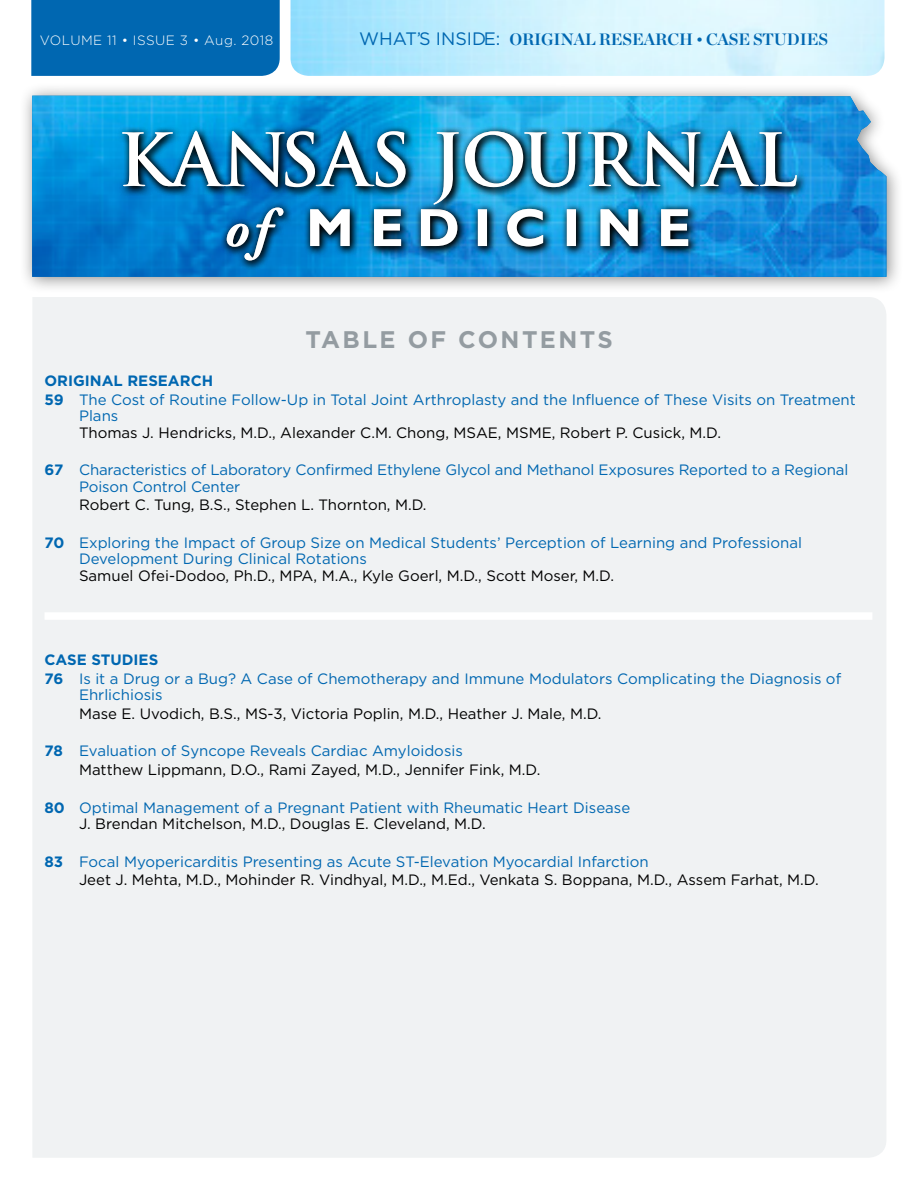
<style>
.page{position:relative;width:918px;height:1188px;background:#fff}
.page>*{position:absolute;margin:0;border:0;box-sizing:border-box;transform-origin:0 0}
.t1{font:700 24px "Gotham";letter-spacing:.1em;color:#949ca1}
.t2{font:700 16.5px "Chronicle Display";letter-spacing:-.01em;color:#0067b1}
.t3{font:15px/16.5px "Gotham";color:#0067b1}
.t4{font:15px "Gotham";color:#000}
.t5{font:700 15px "Gotham";color:#0067b1}
.t6{font:300 13.5px "Gotham";letter-spacing:.035em;color:#fff}
.s1{font-family:"Gotham";font-weight:400;font-size:18px}
.s2{font-weight:400}
.s3{font-weight:700}
</style>
<div class="page">
<div style="left:31px;top:0;width:249px;height:76px;background:#0067b1"></div>
<div style="left:19px;top:82px;width:885px;height:212px;background:#000;opacity:.45"></div>
<img style="left:32px;top:96px;width:854px;height:181px">
<svg style="left:221px;top:214px;width:477px;height:56px;background:#128ad4"></svg>
<img style="left:227px;top:214px;width:461px;height:47px">
<svg style="left:117px;top:125px;width:690px;height:89px;background:#2098d6"></svg>
<img style="left:122px;top:131px;width:675px;height:73px">
<div style="left:33px;top:297px;width:853px;height:861px;background:#f0f2f3"></div>
<div style="left:45px;top:612px;width:827px;height:8px;background:#fff"></div>
<p class="t6" style="left:40px;top:31px;width:235px">VOLUME 11 • ISSUE 3 • Aug. 2018</p>
<p class="t2" style="left:359px;top:26px;width:470px"><span class="s1">WHAT’S INSIDE:</span> ORIGINAL RESEARCH <span class="s2">•</span> CASE STUDIES</p>
<p class="t1" style="left:305px;top:324px;width:309px">TABLE OF CONTENTS</p>
<p class="t5" style="left:45px;top:371px;width:170px">ORIGINAL RESEARCH</p>
<p class="t3" style="left:79px;top:391px;width:778px;text-indent:-34px"><span class="s3">59</span> The Cost of Routine Follow-Up in Total Joint Arthroplasty and the Influence of These Visits on Treatment<br>Plans</p>
<p class="t4" style="left:79px;top:423px;width:644px">Thomas J. Hendricks, M.D., Alexander C.M. Chong, MSAE, MSME, Robert P. Cusick, M.D.</p>
<p class="t3" style="left:79px;top:461px;width:771px;text-indent:-34px"><span class="s3">67</span> Characteristics of Laboratory Confirmed Ethylene Glycol and Methanol Exposures Reported to a Regional<br>Poison Control Center</p>
<p class="t4" style="left:79px;top:495px;width:349px">Robert C. Tung, B.S., Stephen L. Thornton, M.D.</p>
<p class="t3" style="left:45px;top:534px;width:759px"><span class="s3">70</span> Exploring the Impact of Group Size on Medical Students’ Perception of Learning and Professional</p>
<p class="t3" style="left:79px;top:550px;width:290px">Development During Clinical Rotations</p>
<p class="t4" style="left:79px;top:566px;width:537px">Samuel Ofei-Dodoo, Ph.D., MPA, M.A., Kyle Goerl, M.D., Scott Moser, M.D.</p>
<p class="t5" style="left:45px;top:650px;width:115px">CASE STUDIES</p>
<p class="t3" style="left:79px;top:670px;width:764px;text-indent:-34px"><span class="s3">76</span> Is it a Drug or a Bug? A Case of Chemotherapy and Immune Modulators Complicating the Diagnosis of<br>Ehrlichiosis</p>
<p class="t4" style="left:79px;top:704px;width:524px">Mase E. Uvodich, B.S., MS-3, Victoria Poplin, M.D., Heather J. Male, M.D.</p>
<p class="t3" style="left:45px;top:742px;width:420px"><span class="s3">78</span> Evaluation of Syncope Reveals Cardiac Amyloidosis</p>
<p class="t4" style="left:79px;top:760px;width:463px">Matthew Lippmann, D.O., Rami Zayed, M.D., Jennifer Fink, M.D.</p>
<p class="t3" style="left:45px;top:799px;width:587px"><span class="s3">80</span> Optimal Management of a Pregnant Patient with Rheumatic Heart Disease</p>
<p class="t4" style="left:79px;top:814px;width:408px">J. Brendan Mitchelson, M.D., Douglas E. Cleveland, M.D.</p>
<p class="t3" style="left:45px;top:853px;width:606px"><span class="s3">83</span> Focal Myopericarditis Presenting as Acute ST-Elevation Myocardial Infarction</p>
<p class="t4" style="left:79px;top:870px;width:741px">Jeet J. Mehta, M.D., Mohinder R. Vindhyal, M.D., M.Ed., Venkata S. Boppana, M.D., Assem Farhat, M.D.</p>
</div>
